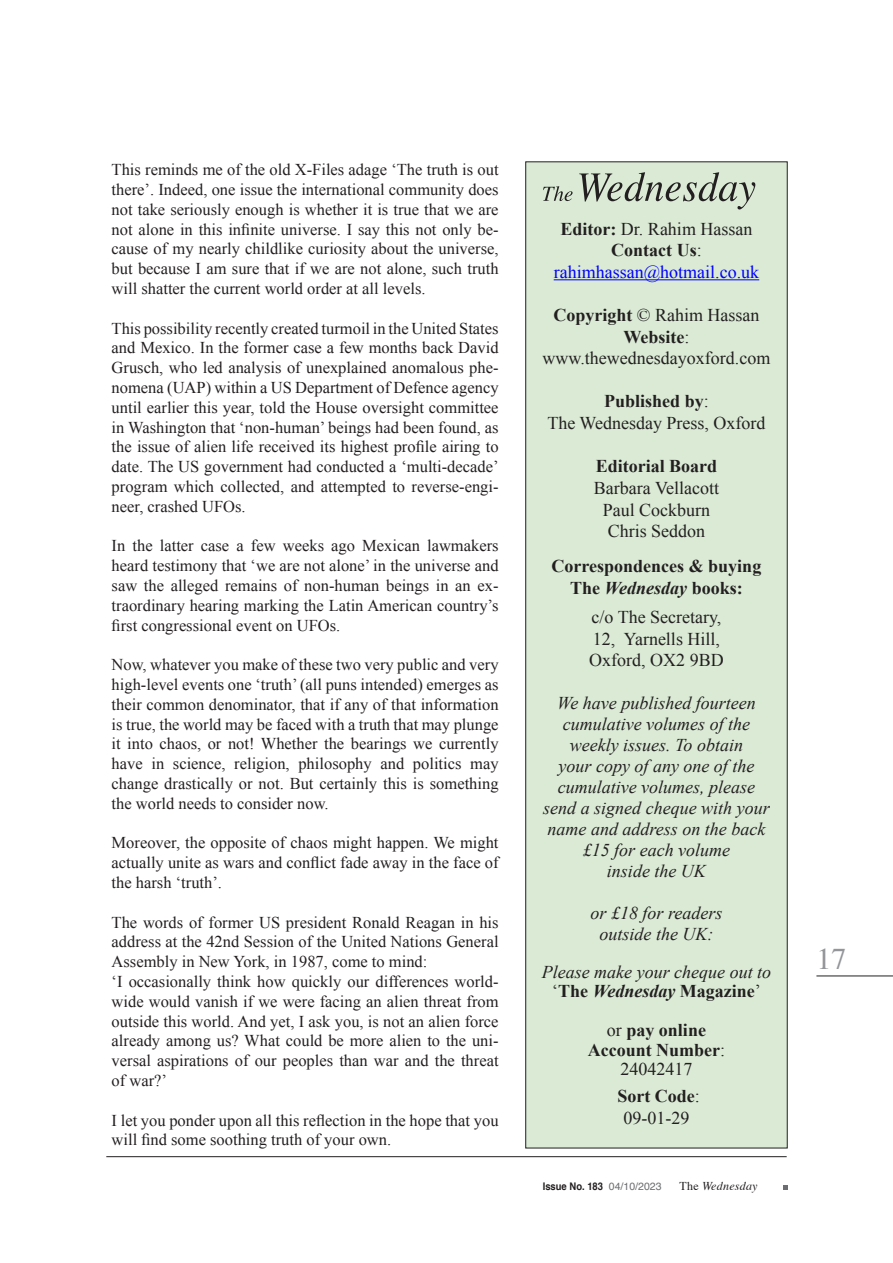
<style>
.page{position:relative;width:893px;height:1263px;background:#fff}
.page>*{position:absolute;margin:0;border:0;box-sizing:border-box;transform-origin:0 0}
.t1{font:30px "Times";color:#939598}
.t2{font:italic 18px/21px "Times New Roman";color:#231f20;text-align:center}
.t3{font:18px "Times New Roman";color:#231f20}
.t4{font:700 18px "Times New Roman";color:#231f20}
.t5{font:18px "Times New Roman";color:#00f}
.t6{font:16.5px/19.8px "Times New Roman";color:#231f20;text-align:justify}
.t7{font:italic 12px "Times";letter-spacing:.02em;color:#231f20}
.t8{font:700 10.5px "Helvetica";color:#231f20;scale:.9 1}
.s1{font-weight:700}
.s2{font-weight:400}
.s3{font-style:italic}
.s4{font-weight:400;color:#6c6d70}
.s5{font-style:normal}
</style>
<div class="page">
<svg style="left:783px;top:1185px;width:5px;height:5px"></svg>
<hr style="left:816px;top:976px;width:77px;height:1px;background:#231f20">
<hr style="left:106px;top:1156px;width:681px;height:1px;background:#231f20">
<div style="left:525px;top:161px;width:263px;height:987px;background:#daead5;border:1px solid #231f20"></div>
<svg style="left:543px;top:172px;width:212px;height:38px"></svg>
<hr style="left:554px;top:279px;width:205px;height:1px;background:#00f">
<p class="t6" style="left:112px;top:159px;width:388px">This reminds me of the old X-Files adage ‘The truth is out there’. Indeed, one issue the international community does not take seriously enough is whether it is true that we are not alone in this infinite universe. I say this not only be&shy;cause of my nearly childlike curiosity about the universe, but because I am sure that if we are not alone, such truth will shatter the current world order at all levels.</p>
<p class="t6" style="left:112px;top:318px;width:388px">This possibility recently created turmoil in the United States and Mexico. In the former case a few months back David Grusch, who led analysis of unexplained anomalous phe&shy;nomena (UAP) within a US Department of Defence agency until earlier this year, told the House oversight committee in Washington that ‘non-human’ beings had been found, as the issue of alien life received its highest profile airing to date. The US government had conducted a ‘multi-decade’ program which collected, and attempted to reverse-engi&shy;neer, crashed UFOs.</p>
<p class="t6" style="left:112px;top:536px;width:388px">In the latter case a few weeks ago Mexican lawmakers heard testimony that ‘we are not alone’ in the universe and saw the alleged remains of non-human beings in an ex&shy;traordinary hearing marking the Latin American country’s first congressional event on UFOs.</p>
<p class="t6" style="left:112px;top:654px;width:388px">Now, whatever you make of these two very public and very high-level events one ‘truth’ (all puns intended) emerges as their common denominator, that if any of that information is true, the world may be faced with a truth that may plunge it into chaos, or not! Whether the bearings we currently have in science, religion, philosophy and politics may change drastically or not. But certainly this is something the world needs to consider now.</p>
<p class="t6" style="left:112px;top:833px;width:388px">Moreover, the opposite of chaos might happen. We might actually unite as wars and conflict fade away in the face of the harsh ‘truth’.</p>
<p class="t6" style="left:112px;top:912px;width:388px">The words of former US president Ronald Reagan in his address at the 42nd Session of the United Nations General Assembly in New York, in 1987, come to mind:</p>
<p class="t6" style="left:112px;top:971px;width:388px">‘I occasionally think how quickly our differences world&shy;wide would vanish if we were facing an alien threat from outside this world. And yet, I ask you, is not an alien force already among us? What could be more alien to the uni&shy;versal aspirations of our peoples than war and the threat of war?’</p>
<p class="t6" style="left:112px;top:1110px;width:388px">I let you ponder upon all this reflection in the hope that you will find some soothing truth of your own.</p>
<p class="t3" style="left:560px;top:217px;width:193px"><span class="s1">Editor:</span> Dr. Rahim Hassan</p>
<p class="t4" style="left:611px;top:238px;width:92px">Contact Us<span class="s2">:</span></p>
<p class="t5" style="left:554px;top:260px;width:207px">rahimhassan@hotmail.co.uk</p>
<p class="t3" style="left:553px;top:303px;width:208px"><span class="s1">Copyright</span> © Rahim Hassan</p>
<p class="t4" style="left:623px;top:324px;width:67px">Website<span class="s2">:</span></p>
<p class="t3" style="left:543px;top:346px;width:229px">www.thewednesdayoxford.com</p>
<p class="t4" style="left:604px;top:389px;width:106px">Published by<span class="s2">:</span></p>
<p class="t3" style="left:547px;top:411px;width:220px">The Wednesday Press, Oxford</p>
<p class="t4" style="left:596px;top:454px;width:123px">Editorial Board</p>
<p class="t3" style="left:594px;top:476px;width:127px">Barbara Vellacott</p>
<p class="t3" style="left:603px;top:497px;width:109px">Paul Cockburn</p>
<p class="t3" style="left:608px;top:519px;width:99px">Chris Seddon</p>
<p class="t4" style="left:552px;top:554px;width:211px">Correspondences &amp; buying</p>
<p class="t4" style="left:570px;top:575px;width:174px">The <span class="s3">Wednesday</span> books:</p>
<p class="t3" style="left:591px;top:605px;width:131px">c/o The Secretary,</p>
<p class="t3" style="left:593px;top:626px;width:129px">12, Yarnells Hill,</p>
<p class="t3" style="left:589px;top:648px;width:136px">Oxford, OX2 9BD</p>
<p class="t2" style="left:543px;top:692px;width:228px">We have published fourteen cumulative volumes of the weekly issues. To obtain<br>your copy of any one of the cumulative volumes, please send a signed cheque with your name and address on the back</p>
<p class="t2" style="left:583px;top:839px;width:149px">£15 for each volume</p>
<p class="t2" style="left:607px;top:860px;width:101px">inside the UK</p>
<p class="t2" style="left:591px;top:902px;width:133px">or £18 for readers</p>
<p class="t2" style="left:599px;top:923px;width:115px">outside the UK:</p>
<p class="t2" style="left:542px;top:961px;width:231px">Please make your cheque out to</p>
<p class="t4" style="left:552px;top:979px;width:210px"><span class="s2">‘</span>The <span class="s3">Wednesday</span> Magazine<span class="s2">’</span></p>
<p class="t4" style="left:607px;top:1018px;width:101px"><span class="s2">or</span> pay online</p>
<p class="t4" style="left:588px;top:1037px;width:139px">Account Number<span class="s2">:</span></p>
<p class="t3" style="left:620px;top:1057px;width:73px">24042417</p>
<p class="t4" style="left:617px;top:1084px;width:84px">Sort Code<span class="s2">:</span></p>
<p class="t3" style="left:623px;top:1106px;width:67px">09-01-29</p>
<p class="t8" style="left:543px;top:1178px;width:133px">Issue No. 183 <span class="s4">04/10/2023</span></p>
<p class="t7" style="left:679px;top:1175px;width:80px"><span class="s5">The</span> Wednesday</p>
<h1 class="t1" style="left:816px;top:930px;width:31px">17</h1>
</div>
